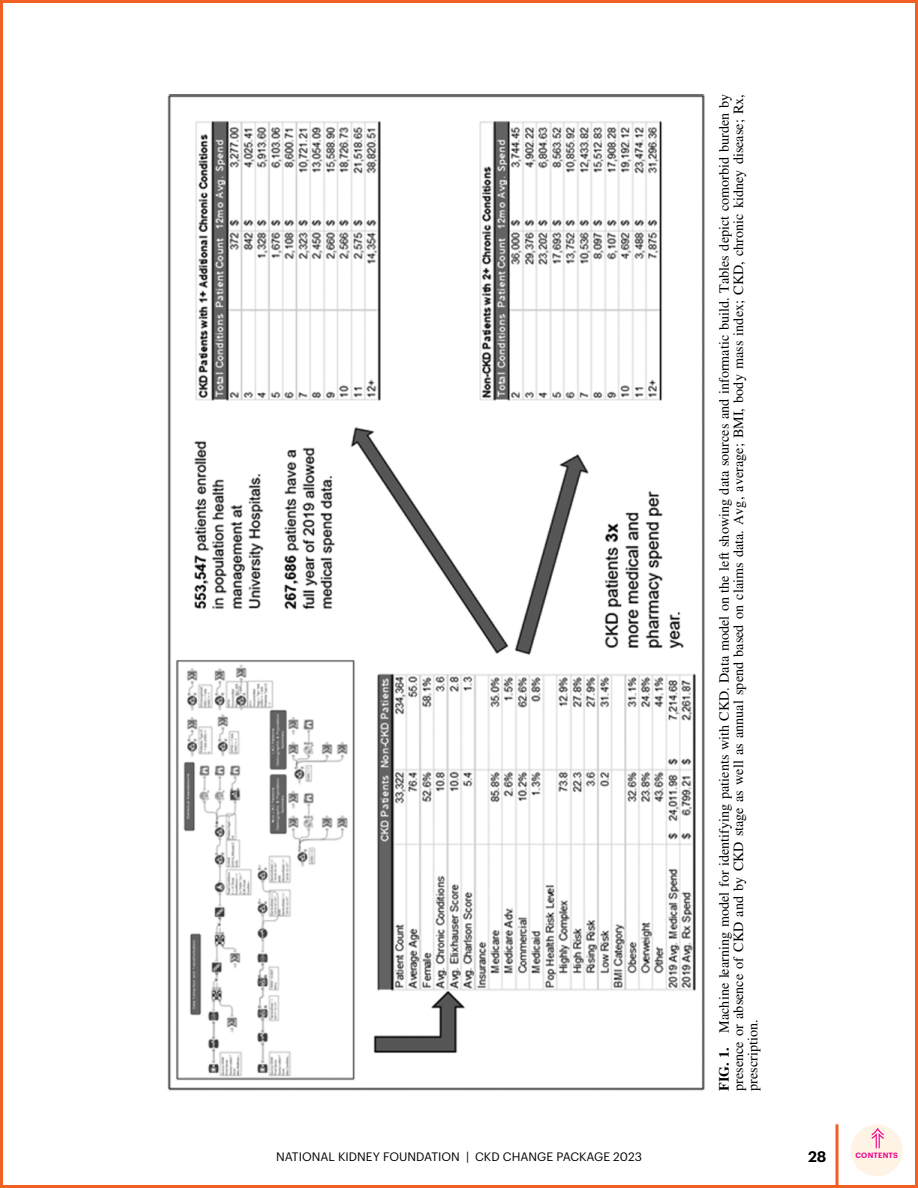
<style>
.page{position:relative;width:918px;height:1188px;background:#fff}
.page>*{position:absolute;margin:0;border:0;box-sizing:border-box;transform-origin:0 0}
.t1{font:600 15px "Graphik";color:#000}
.t2{font:14.25px/14.4px "Adv Tim Rom Liebert";color:#000;text-align:justify}
.t3{font:12px "Graphik";color:#000}
.t4{font:600 7.5px "Graphik";letter-spacing:.025em;color:#ec008c}
.s1{font-family:"Adv Tim Bol Liebert"}
</style>
<div class="page">
<hr style="left:836px;top:1124px;width:2px;height:64px;background:#f15f22">
<div style="left:851px;top:1124px;width:52px;height:52px;background:#fff3e5;border-radius:50%"></div>
<svg style="left:872px;top:1128px;width:12px;height:20px"></svg>
<img style="left:167px;top:94px;width:538px;height:997px">
<p class="t2" style="left:718px;top:1091px;width:998px;rotate:-90deg"><span class="s1">FIG. 1.</span> Machine learning model for identifying patients with CKD. Data model on the left showing data sources and informatic build. Tables depict comorbid burden by presence or absence of CKD and by CKD stage as well as annual spend based on claims data. Avg, average; BMI, body mass index; CKD, chronic kidney disease; Rx, prescription.</p>
<p class="t3" style="left:276px;top:1148px;width:367px">NATIONAL KIDNEY FOUNDATION | CKD CHANGE PACKAGE 2023</p>
<p class="t1" style="left:808px;top:1145px;width:20px">28</p>
<p class="t4" style="left:855px;top:1150px;width:44px">CONTENTS</p>
</div>
